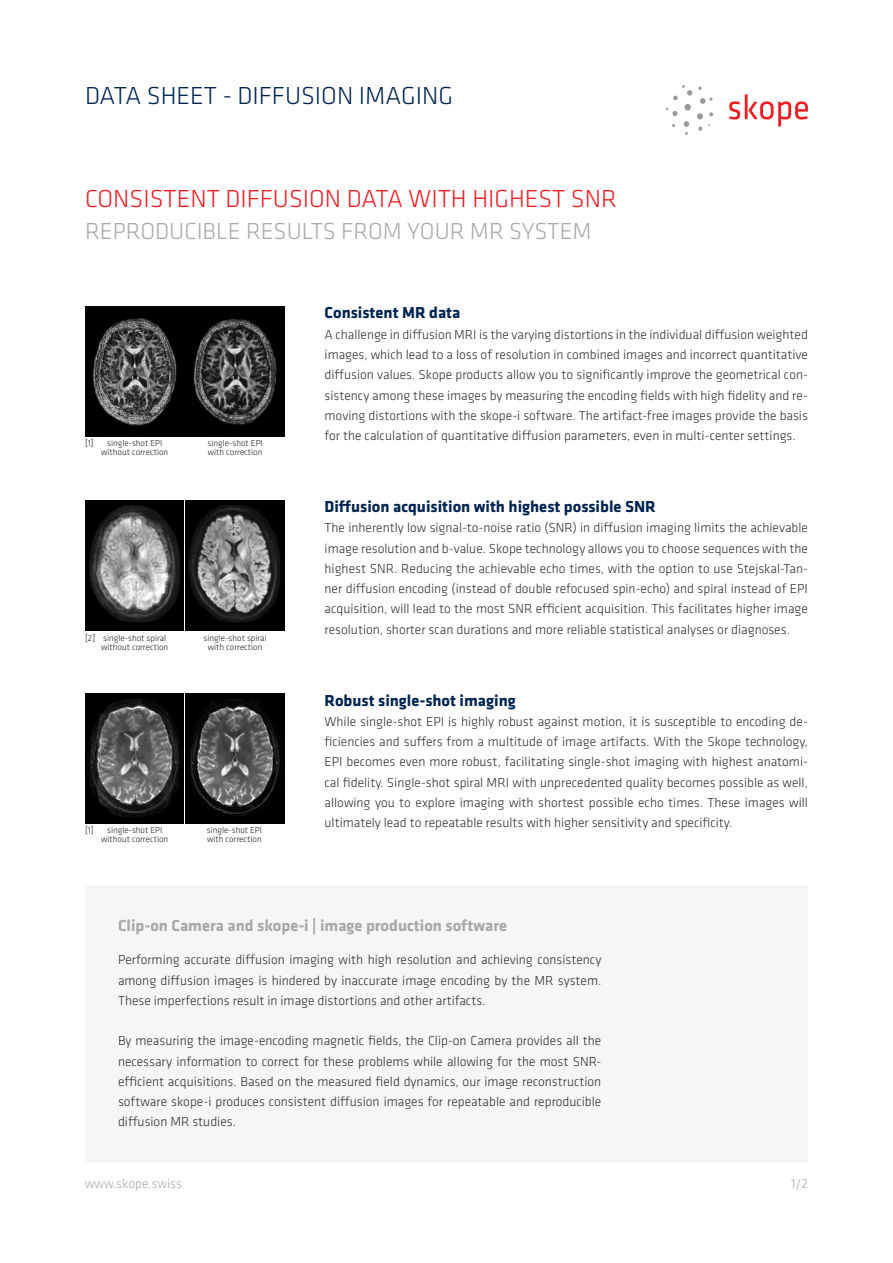
<style>
.page{position:relative;width:893px;height:1263px;background:#fff}
.page>*{position:absolute;margin:0;border:0;box-sizing:border-box;transform-origin:0 0}
.t1{font:300 25.5px "Klavika";color:#ee1d23}
.t2{font:300 25.5px "Klavika";color:#002451}
.t3{font:300 24px "Klavika";color:#a8a9ad}
.t4{font:700 16.5px "Klavika";color:#002451}
.t5{font:700 16.5px "Klavika";color:#a8a9ad}
.t6{font:300 13.5px/20.2px "Klavika";color:#312f30;text-align:justify}
.t7{font:300 13.5px "Klavika";color:#a8a9ad}
.t8{font:300 9px "Klavika";color:#231f20}
</style>
<div class="page">
<div style="left:85px;top:885px;width:723px;height:277px;background:#f6f6f6"></div>
<svg style="left:729px;top:94px;width:79px;height:33px"></svg>
<svg style="left:666px;top:85px;width:47px;height:50px"></svg>
<div style="left:85px;top:306px;width:99px;height:130px;background:#000"></div>
<div style="left:186px;top:306px;width:99px;height:130px;background:#000"></div>
<img style="left:93px;top:318px;width:84px;height:108px">
<img style="left:193px;top:319px;width:84px;height:106px">
<div style="left:85px;top:693px;width:99px;height:130px;background:#000"></div>
<div style="left:186px;top:693px;width:99px;height:130px;background:#000"></div>
<div style="left:186px;top:500px;width:99px;height:130px;background:#000"></div>
<div style="left:85px;top:500px;width:99px;height:130px;background:#000"></div>
<img style="left:189px;top:505px;width:91px;height:117px">
<img style="left:89px;top:505px;width:92px;height:117px">
<img style="left:190px;top:699px;width:90px;height:117px">
<img style="left:89px;top:699px;width:91px;height:118px">
<p class="t2" style="left:85px;top:80px;width:369px">DATA SHEET - DIFFUSION IMAGING</p>
<p class="t1" style="left:85px;top:183px;width:533px">CONSISTENT DIFFUSION DATA WITH HIGHEST SNR</p>
<p class="t3" style="left:85px;top:216px;width:508px">REPRODUCIBLE RESULTS FROM YOUR MR SYSTEM</p>
<p class="t8" style="left:85px;top:438px;width:10px">[1]</p>
<p class="t8" style="left:107px;top:438px;width:57px">single-shot EPI</p>
<p class="t8" style="left:101px;top:447px;width:69px">without correction</p>
<p class="t8" style="left:208px;top:438px;width:57px">single-shot EPI</p>
<p class="t8" style="left:208px;top:447px;width:56px">with correction</p>
<p class="t4" style="left:325px;top:301px;width:137px">Consistent MR data</p>
<p class="t6" style="left:325px;top:324px;width:485px">A challenge in diffusion MRI is the varying distortions in the individual diffusion weighted images, which lead to a loss of resolution in combined images and incorrect quantitative diffusion values. Skope products allow you to significantly improve the geometrical con&shy;sistency among these images by measuring the encoding fields with high fidelity and re&shy;moving distortions with the skope-i software. The artifact-free images provide the basis for the calculation of quantitative diffusion parameters, even in multi-center settings.</p>
<p class="t8" style="left:85px;top:632px;width:12px">[2]</p>
<p class="t8" style="left:103px;top:632px;width:65px">single-shot spiral</p>
<p class="t8" style="left:101px;top:641px;width:69px">without correction</p>
<p class="t8" style="left:204px;top:632px;width:65px">single-shot spiral</p>
<p class="t8" style="left:208px;top:641px;width:56px">with correction</p>
<p class="t4" style="left:325px;top:495px;width:333px">Diffusion acquisition with highest possible SNR</p>
<p class="t6" style="left:325px;top:517px;width:485px">The inherently low signal-to-noise ratio (SNR) in diffusion imaging limits the achievable image resolution and b-value. Skope technology allows you to choose sequences with the highest SNR. Reducing the achievable echo times, with the option to use Stejskal-Tan&shy;ner diffusion encoding (instead of double refocused spin-echo) and spiral instead of EPI acquisition, will lead to the most SNR efficient acquisition. This facilitates higher image resolution, shorter scan durations and more reliable statistical analyses or diagnoses.</p>
<p class="t8" style="left:85px;top:825px;width:10px">[1]</p>
<p class="t8" style="left:107px;top:825px;width:57px">single-shot EPI</p>
<p class="t8" style="left:101px;top:834px;width:69px">without correction</p>
<p class="t8" style="left:207px;top:825px;width:57px">single-shot EPI</p>
<p class="t8" style="left:207px;top:834px;width:56px">with correction</p>
<p class="t4" style="left:325px;top:688px;width:193px">Robust single-shot imaging</p>
<p class="t6" style="left:325px;top:711px;width:485px">While single-shot EPI is highly robust against motion, it is susceptible to encoding de&shy;ficiencies and suffers from a multitude of image artifacts. With the Skope technology, EPI becomes even more robust, facilitating single-shot imaging with highest anatomi&shy;cal fidelity. Single-shot spiral MRI with unprecedented quality becomes possible as well, allowing you to explore imaging with shortest possible echo times. These images will ultimately lead to repeatable results with higher sensitivity and specificity.</p>
<p class="t5" style="left:118px;top:914px;width:391px">Clip-on Camera and skope-i | image production software</p>
<p class="t6" style="left:118px;top:949px;width:485px">Performing accurate diffusion imaging with high resolution and achieving consistency among diffusion images is hindered by inaccurate image encoding by the MR system.<br>These imperfections result in image distortions and other artifacts.</p>
<p class="t6" style="left:118px;top:1030px;width:485px">By measuring the image-encoding magnetic fields, the Clip-on Camera provides all the necessary information to correct for these problems while allowing for the most SNR&shy;efficient acquisitions. Based on the measured field dynamics, our image reconstruction software skope-i produces consistent diffusion images for repeatable and reproducible diffusion MR studies.</p>
<p class="t7" style="left:85px;top:1175px;width:98px">www.skope.swiss</p>
<p class="t7" style="left:791px;top:1175px;width:18px">1/2</p>
</div>
